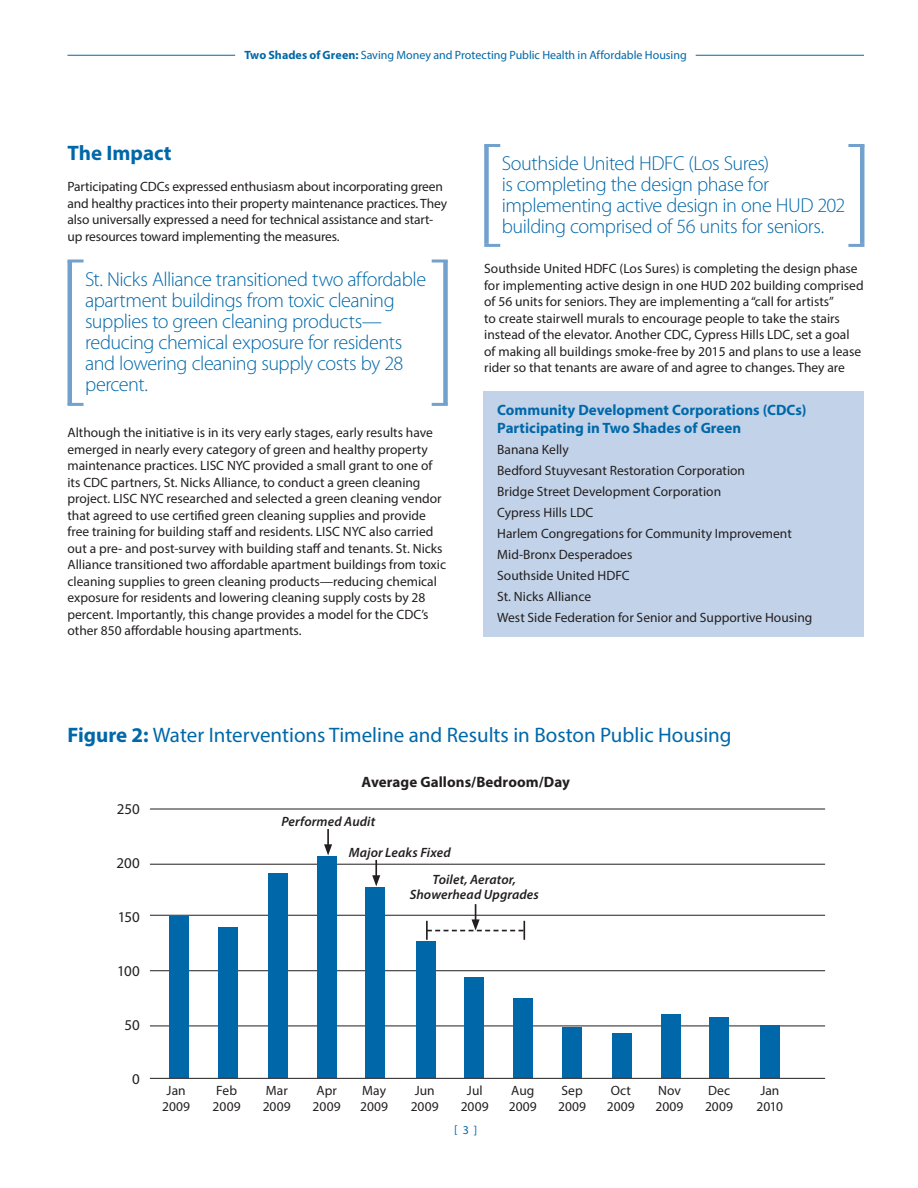
<style>
.page{position:relative;width:918px;height:1188px;background:#fff}
.page>*{position:absolute;margin:0;border:0;box-sizing:border-box;transform-origin:0 0}
.t1{font:21px "Myriad Pro";color:#0068a9}
.t2{font:700 21px "Myriad Pro";color:#0068a9}
.t3{font:300 20.25px/21px "Myriad Pro";letter-spacing:-.025em;color:#0068a9}
.box_copy{font:700 15px/18px "Myriad Pro";color:#0068a9}
.t4{font:700 15px "Myriad Pro";letter-spacing:.005em;color:#231f20}
.t5{font:15px "Myriad Pro";letter-spacing:-.01em;color:#231f20}
.box_copy-2{font:13.5px/16.5px "Myriad Pro";color:#231f20}
.t6{font:italic 600 13.5px/14.9px "Myriad Pro";letter-spacing:.01em;color:#231f20;text-align:center}
.t7{font:12px "Myriad Pro";letter-spacing:-.005em;color:#0068a9}
.s1{font-weight:700}
</style>
<div class="page">
<hr style="left:68px;top:55px;width:167px;height:1px;background:#0068a9">
<hr style="left:696px;top:55px;width:168px;height:1px;background:#0068a9">
<hr style="left:150px;top:809px;width:675px;height:1px;background:#231f20">
<hr style="left:150px;top:864px;width:675px;height:1px;background:#231f20">
<hr style="left:150px;top:915px;width:675px;height:1px;background:#231f20">
<hr style="left:150px;top:970px;width:675px;height:1px;background:#231f20">
<hr style="left:150px;top:1026px;width:675px;height:1px;background:#231f20">
<div style="left:169px;top:916px;width:20px;height:162px;background:#0068a9"></div>
<div style="left:219px;top:928px;width:19px;height:150px;background:#0068a9"></div>
<div style="left:268px;top:873px;width:20px;height:205px;background:#0068a9"></div>
<div style="left:318px;top:857px;width:19px;height:221px;background:#0068a9"></div>
<div style="left:365px;top:888px;width:20px;height:190px;background:#0068a9"></div>
<div style="left:417px;top:942px;width:19px;height:136px;background:#0068a9"></div>
<div style="left:464px;top:978px;width:20px;height:100px;background:#0068a9"></div>
<div style="left:513px;top:999px;width:20px;height:79px;background:#0068a9"></div>
<div style="left:562px;top:1028px;width:20px;height:50px;background:#0068a9"></div>
<div style="left:612px;top:1034px;width:20px;height:44px;background:#0068a9"></div>
<div style="left:661px;top:1014px;width:20px;height:64px;background:#0068a9"></div>
<div style="left:709px;top:1017px;width:20px;height:61px;background:#0068a9"></div>
<div style="left:760px;top:1025px;width:20px;height:53px;background:#0068a9"></div>
<hr style="left:150px;top:1078px;width:675px;height:1px;background:#231f20">
<svg style="left:324px;top:829px;width:8px;height:26px"></svg>
<svg style="left:372px;top:860px;width:8px;height:26px"></svg>
<svg style="left:426px;top:904px;width:99px;height:36px"></svg>
<div style="left:484px;top:392px;width:380px;height:245px;background:#c2d3e9"></div>
<svg style="left:68px;top:260px;width:16px;height:2px"></svg>
<hr style="left:68px;top:261px;width:4px;height:143px;background:#73a1ce">
<hr style="left:68px;top:403px;width:16px;height:3px;background:#73a1ce">
<hr style="left:432px;top:403px;width:16px;height:3px;background:#73a1ce">
<div style="left:443px;top:261px;width:5px;height:143px;background:#73a1ce"></div>
<svg style="left:432px;top:260px;width:16px;height:2px"></svg>
<hr style="left:484px;top:144px;width:16px;height:3px;background:#73a1ce">
<div style="left:484px;top:146px;width:5px;height:98px;background:#73a1ce"></div>
<hr style="left:484px;top:244px;width:16px;height:3px;background:#73a1ce">
<hr style="left:848px;top:244px;width:16px;height:3px;background:#73a1ce">
<hr style="left:860px;top:145px;width:4px;height:99px;background:#73a1ce">
<hr style="left:848px;top:144px;width:16px;height:3px;background:#73a1ce">
<p class="t7" style="left:244px;top:48px;width:444px"><span class="s1">Two Shades of Green:</span> Saving Money and Protecting Public Health in Affordable Housing</p>
<p class="t2" style="left:68px;top:139px;width:106px">The Impact</p>
<p class="box_copy-2" style="left:68px;top:178px;width:381px">Participating CDCs expressed enthusiasm about incorporating green and healthy practices into their property maintenance practices. They also universally expressed a need for technical assistance and start&shy;up resources toward implementing the measures.</p>
<p class="t3" style="left:85px;top:269px;width:343px">St. Nicks Alliance transitioned two affordable apartment buildings from toxic cleaning supplies to green cleaning products— reducing chemical exposure for residents and lowering cleaning supply costs by 28 percent.</p>
<p class="box_copy-2" style="left:68px;top:424px;width:380px">Although the initiative is in its very early stages, early results have emerged in nearly every category of green and healthy property maintenance practices. LISC NYC provided a small grant to one of its CDC partners, St. Nicks Alliance, to conduct a green cleaning project. LISC NYC researched and selected a green cleaning vendor that agreed to use certified green cleaning supplies and provide free training for building staff and residents. LISC NYC also carried out a pre- and post-survey with building staff and tenants. St. Nicks Alliance transitioned two affordable apartment buildings from toxic cleaning supplies to green cleaning products—reducing chemical exposure for residents and lowering cleaning supply costs by 28 percent. Importantly, this change provides a model for the CDC’s other 850 affordable housing apartments.</p>
<p class="t3" style="left:502px;top:154px;width:345px">Southside United HDFC (Los Sures)<br>is completing the design phase for implementing active design in one HUD 202 building comprised of 56 units for seniors.</p>
<p class="box_copy-2" style="left:484px;top:260px;width:381px">Southside United HDFC (Los Sures) is completing the design phase for implementing active design in one HUD 202 building comprised of 56 units for seniors. They are implementing a “call for artists”<br>to create stairwell murals to encourage people to take the stairs instead of the elevator. Another CDC, Cypress Hills LDC, set a goal of making all buildings smoke-free by 2015 and plans to use a lease rider so that tenants are aware of and agree to changes. They are</p>
<p class="box_copy" style="left:497px;top:401px;width:311px">Community Development Corporations (CDCs)<br>Participating in Two Shades of Green</p>
<p class="box_copy-2" style="left:497px;top:441px;width:73px">Banana Kelly</p>
<p class="box_copy-2" style="left:497px;top:462px;width:249px">Bedford Stuyvesant Restoration Corporation</p>
<p class="box_copy-2" style="left:497px;top:483px;width:225px">Bridge Street Development Corporation</p>
<p class="box_copy-2" style="left:497px;top:504px;width:98px">Cypress Hills LDC</p>
<p class="box_copy-2" style="left:497px;top:525px;width:296px">Harlem Congregations for Community Improvement</p>
<p class="box_copy-2" style="left:497px;top:546px;width:137px">Mid-Bronx Desperadoes</p>
<p class="box_copy-2" style="left:497px;top:567px;width:134px">Southside United HDFC</p>
<p class="box_copy-2" style="left:497px;top:588px;width:95px">St. Nicks Alliance</p>
<p class="box_copy-2" style="left:497px;top:609px;width:317px">West Side Federation for Senior and Supportive Housing</p>
<p class="t1" style="left:68px;top:722px;width:666px"><span class="s1">Figure 2:</span> Water Interventions Timeline and Results in Boston Public Housing</p>
<p class="t5" style="left:117px;top:800px;width:24px">250</p>
<p class="t5" style="left:117px;top:854px;width:25px">200</p>
<p class="t5" style="left:118px;top:908px;width:23px">150</p>
<p class="t5" style="left:117px;top:962px;width:24px">100</p>
<p class="t5" style="left:124px;top:1016px;width:17px">50</p>
<p class="t5" style="left:132px;top:1070px;width:9px">0</p>
<p class="t4" style="left:362px;top:772px;width:210px">Average Gallons/Bedroom/Day</p>
<p class="t6" style="left:281px;top:814px;width:95px">Performed Audit</p>
<p class="t6" style="left:349px;top:845px;width:103px">Major Leaks Fixed</p>
<p class="t6" style="left:410px;top:872px;width:131px">Toilet, Aerator,<br>Showerhead Upgrades</p>
<p class="box_copy-2" style="left:162px;top:1082px;width:29px;text-align:center">Jan<br>2009</p>
<p class="box_copy-2" style="left:213px;top:1082px;width:29px">Feb<br>2009</p>
<p class="box_copy-2" style="left:263px;top:1082px;width:29px">Mar<br>2009</p>
<p class="box_copy-2" style="left:313px;top:1082px;width:29px">Apr<br>2009</p>
<p class="box_copy-2" style="left:360px;top:1082px;width:29px">May<br>2009</p>
<p class="box_copy-2" style="left:411px;top:1082px;width:29px">Jun<br>2009</p>
<p class="box_copy-2" style="left:461px;top:1082px;width:29px;text-align:center">Jul<br>2009</p>
<p class="box_copy-2" style="left:509px;top:1082px;width:29px">Aug<br>2009</p>
<p class="box_copy-2" style="left:558px;top:1082px;width:29px">Sep<br>2009</p>
<p class="box_copy-2" style="left:607px;top:1082px;width:29px">Oct<br>2009</p>
<p class="box_copy-2" style="left:656px;top:1082px;width:29px">Nov<br>2009</p>
<p class="box_copy-2" style="left:705px;top:1082px;width:29px">Dec<br>2009</p>
<p class="box_copy-2" style="left:757px;top:1082px;width:28px">Jan<br>2010</p>
<p class="t7" style="left:454px;top:1123px;width:25px">[ 3 ]</p>
</div>
